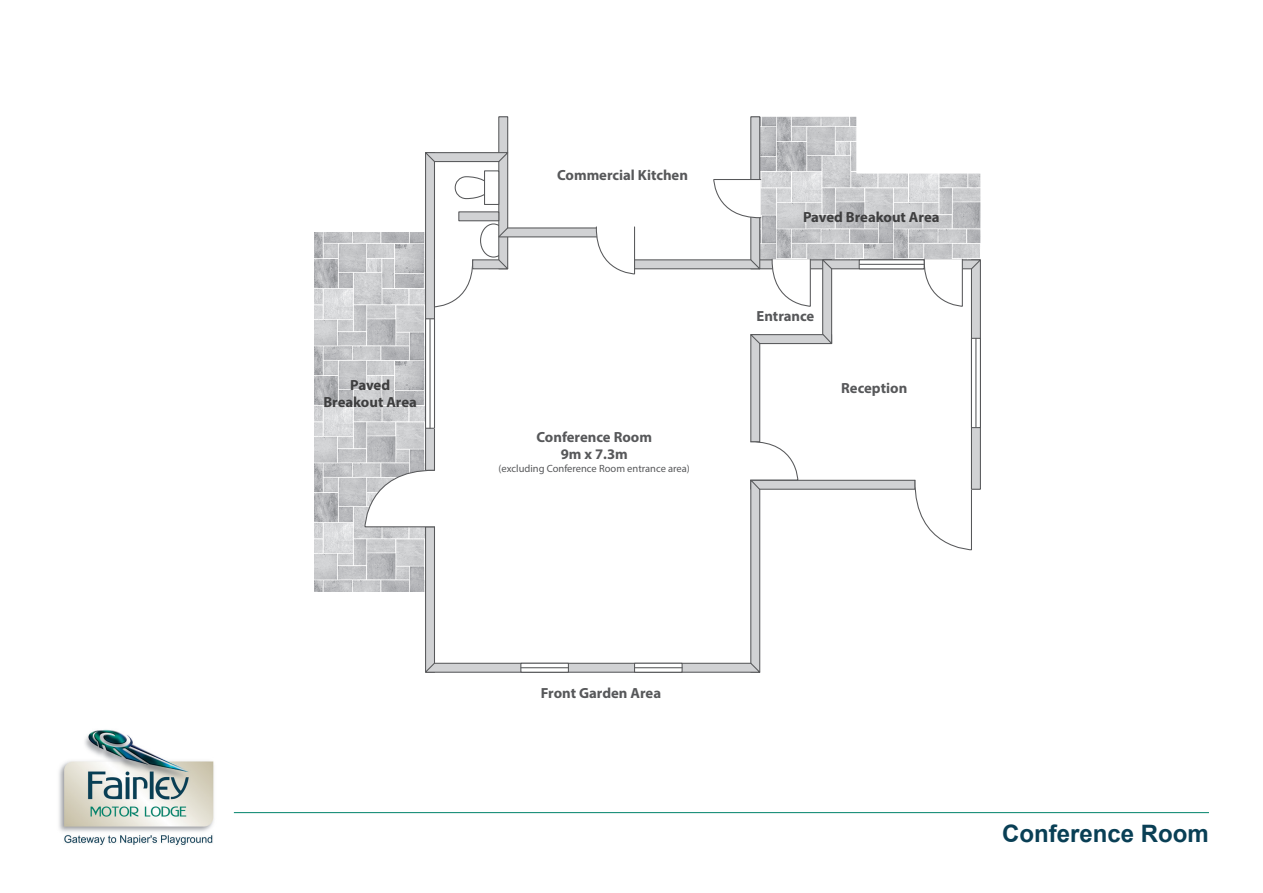
<style>
.page{position:relative;width:1263px;height:893px;background:#fff}
.page>*{position:absolute;margin:0;border:0;box-sizing:border-box;transform-origin:0 0}
.t1{font:700 24px "Arial";color:#093f55}
.t2{font:700 14.7px/17.7px "Myriad Pro";color:#57585a;text-align:center}
.t3{font:700 14.7px/17.7px "Myriad Pro";letter-spacing:-.005em;color:#3e3e3f;text-align:center}
.t4{font:10.5px "Myriad Pro";color:#57585a}
</style>
<div class="page">
<svg style="left:315px;top:232px;width:110px;height:360px;background:#c7c8cb"></svg>
<div style="left:751px;top:480px;width:164px;height:9px;background:#d1d2d4"></div>
<div style="left:750px;top:480px;width:165px;height:10px;border:1px solid #57585a"></div>
<div style="left:426px;top:153px;width:8px;height:317px;background:#d1d2d4"></div>
<div style="left:751px;top:335px;width:9px;height:107px;background:#d1d2d4"></div>
<div style="left:750px;top:334px;width:10px;height:108px;border:1px solid #57585a"></div>
<div style="left:750px;top:116px;width:10px;height:153px;border:1px solid #57585a"></div>
<div style="left:498px;top:116px;width:10px;height:153px;border:1px solid #57585a"></div>
<svg style="left:914px;top:479px;width:58px;height:72px"></svg>
<svg style="left:364px;top:441px;width:435px;height:232px"></svg>
<div style="left:971px;top:260px;width:9px;height:229px;background:#d1d2d4"></div>
<div style="left:971px;top:259px;width:10px;height:231px;border:1px solid #57585a"></div>
<svg style="left:424px;top:117px;width:557px;height:228px"></svg>
<svg style="left:973px;top:340px;width:6px;height:86px"></svg>
<div style="left:971px;top:338px;width:10px;height:90px;border:1px solid #57585a"></div>
<hr style="left:975px;top:338px;width:1px;height:89px;background:#57585a">
<svg style="left:522px;top:665px;width:45px;height:6px"></svg>
<div style="left:520px;top:663px;width:49px;height:10px;border:1px solid #57585a"></div>
<hr style="left:521px;top:667px;width:47px;height:1px;background:#57585a">
<svg style="left:636px;top:665px;width:45px;height:6px"></svg>
<div style="left:634px;top:663px;width:49px;height:10px;border:1px solid #57585a"></div>
<hr style="left:635px;top:667px;width:47px;height:1px;background:#57585a">
<div style="left:426px;top:319px;width:8px;height:109px;background:#fff"></div>
<div style="left:425px;top:318px;width:10px;height:111px;border:1px solid #57585a"></div>
<hr style="left:429px;top:319px;width:2px;height:109px;background:#57585a">
<svg style="left:861px;top:261px;width:62px;height:6px"></svg>
<div style="left:859px;top:259px;width:66px;height:10px;border:1px solid #57585a"></div>
<hr style="left:859px;top:264px;width:65px;height:1px;background:#57585a">
<img style="left:59px;top:729px;width:177px;height:116px">
<hr style="left:234px;top:812px;width:975px;height:1px;background:#00836b">
<p class="t3" style="left:323px;top:375px;width:95px">Paved<br>Breakout Area</p>
<p class="t2" style="left:557px;top:165px;width:132px">Commercial Kitchen</p>
<p class="t2" style="left:536px;top:427px;width:117px">Conference Room<br>9m x 7.3m</p>
<p class="t4" style="left:499px;top:462px;width:193px">(excluding Conference Room entrance area)</p>
<p class="t3" style="left:803px;top:207px;width:138px">Paved Breakout Area</p>
<p class="t2" style="left:756px;top:307px;width:59px">Entrance</p>
<p class="t2" style="left:841px;top:379px;width:68px">Reception</p>
<p class="t2" style="left:541px;top:684px;width:122px">Front Garden Area</p>
<h1 class="t1" style="left:1002px;top:817px;width:208px">Conference Room</h1>
</div>
